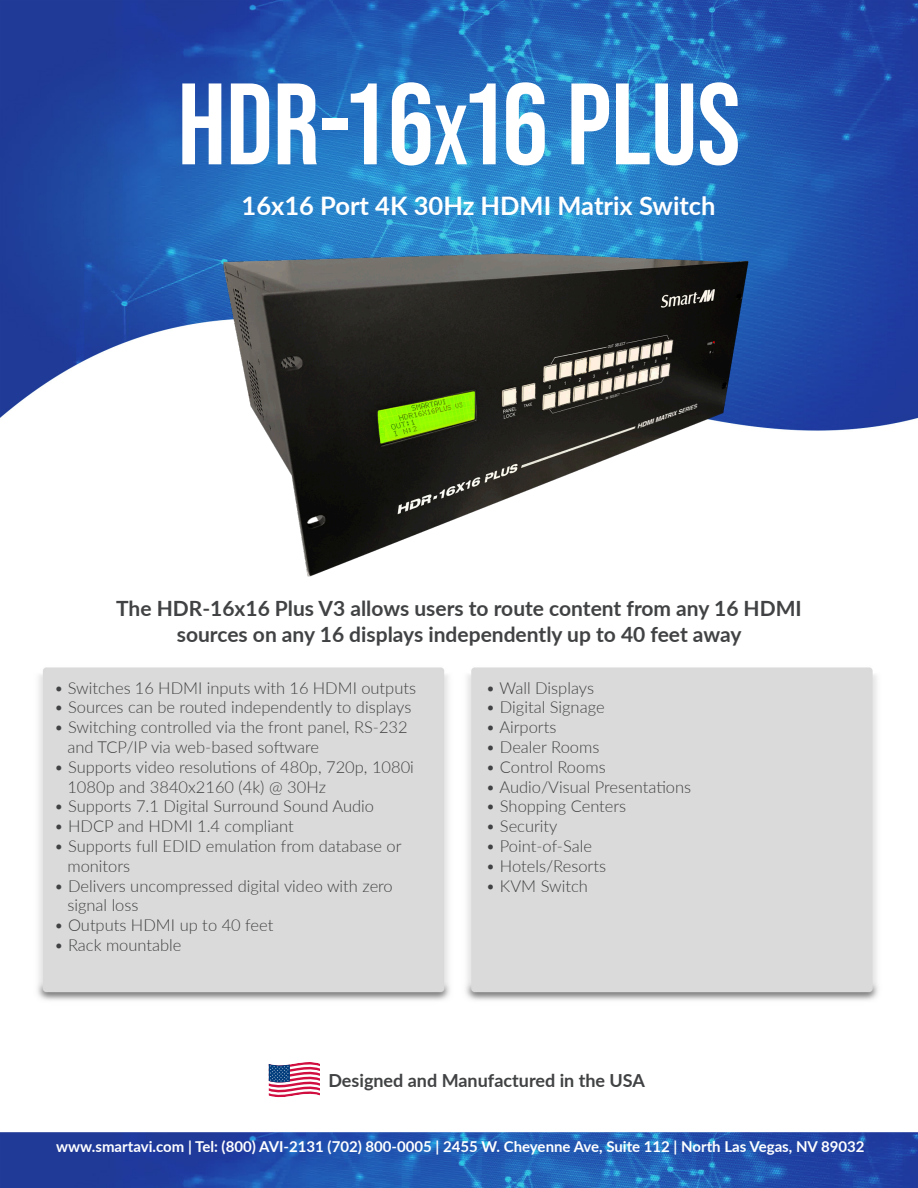
<style>
.page{position:relative;width:918px;height:1188px;background:#fff}
.page>*{position:absolute;margin:0;border:0;box-sizing:border-box;transform-origin:0 0}
.t1{font:115.5px "Bebas Neue";color:#fff}
.t2{font:700 25.5px "Lato";color:#fff}
.t3{font:700 21px "Lato";color:#414243}
.t4{font:700 18px "Lato";color:#414243}
.t5{font:300 16.5px/19.8px "Lato";color:#414243}
.t6{font:700 15px "Lato";color:#fff}
.s1{font-size:84px}
</style>
<div class="page">
<img style="left:0;top:0;width:918px;height:1188px">
<img style="left:208px;top:215px;width:555px;height:384px">
<svg style="left:269px;top:1062px;width:51px;height:36px"></svg>
<p class="t1" style="left:178px;top:59px;width:564px">HDR-16<span class="s1">X</span>16 Plus</p>
<p class="t2" style="left:242px;top:187px;width:476px">16x16 Port 4K 30Hz HDMI Matrix Switch</p>
<p class="t3" style="left:116px;top:593px;width:687px">The HDR-16x16 Plus V3 allows users to route content from any 16 HDMI</p>
<p class="t3" style="left:177px;top:618px;width:566px">sources on any 16 displays independently up to 40 feet away</p>
<p class="t5" style="left:54px;top:677px;width:364px">• Switches 16 HDMI inputs with 16 HDMI outputs</p>
<p class="t5" style="left:54px;top:697px;width:359px">• Sources can be routed independently to displays</p>
<p class="t5" style="left:67px;top:717px;width:342px;text-indent:-13px">• Switching controlled via the front panel, RS-232 and TCP/IP via web-based software</p>
<p class="t5" style="left:67px;top:756px;width:348px;text-indent:-13px">• Supports video resolutions of 480p, 720p, 1080i<br>1080p and 3840x2160 (4k) @ 30Hz</p>
<p class="t5" style="left:54px;top:796px;width:322px">• Supports 7.1 Digital Surround Sound Audio</p>
<p class="t5" style="left:54px;top:816px;width:241px">• HDCP and HDMI 1.4 compliant</p>
<p class="t5" style="left:67px;top:836px;width:336px;text-indent:-13px">• Supports full EDID emulation from database or monitors</p>
<p class="t5" style="left:67px;top:875px;width:327px;text-indent:-13px">• Delivers uncompressed digital video with zero signal loss</p>
<p class="t5" style="left:54px;top:915px;width:221px">• Outputs HDMI up to 40 feet</p>
<p class="t5" style="left:54px;top:935px;width:129px">• Rack mountable</p>
<p class="t5" style="left:486px;top:677px;width:110px">• Wall Displays</p>
<p class="t5" style="left:486px;top:697px;width:120px">• Digital Signage</p>
<p class="t5" style="left:486px;top:717px;width:72px">• Airports</p>
<p class="t5" style="left:486px;top:737px;width:115px">• Dealer Rooms</p>
<p class="t5" style="left:486px;top:756px;width:121px">• Control Rooms</p>
<p class="t5" style="left:486px;top:776px;width:207px">• Audio/Visual Presentations</p>
<p class="t5" style="left:486px;top:796px;width:142px">• Shopping Centers</p>
<p class="t5" style="left:486px;top:816px;width:73px">• Security</p>
<p class="t5" style="left:486px;top:836px;width:108px">• Point-of-Sale</p>
<p class="t5" style="left:486px;top:855px;width:122px">• Hotels/Resorts</p>
<p class="t5" style="left:486px;top:875px;width:104px">• KVM Switch</p>
<p class="t4" style="left:328px;top:1067px;width:318px">Designed and Manufactured in the USA</p>
<p class="t6" style="left:56px;top:1136px;width:810px">www.smartavi.com | Tel: (800) AVI-2131 (702) 800-0005 | 2455 W. Cheyenne Ave, Suite 112 | North Las Vegas, NV 89032</p>
</div>
